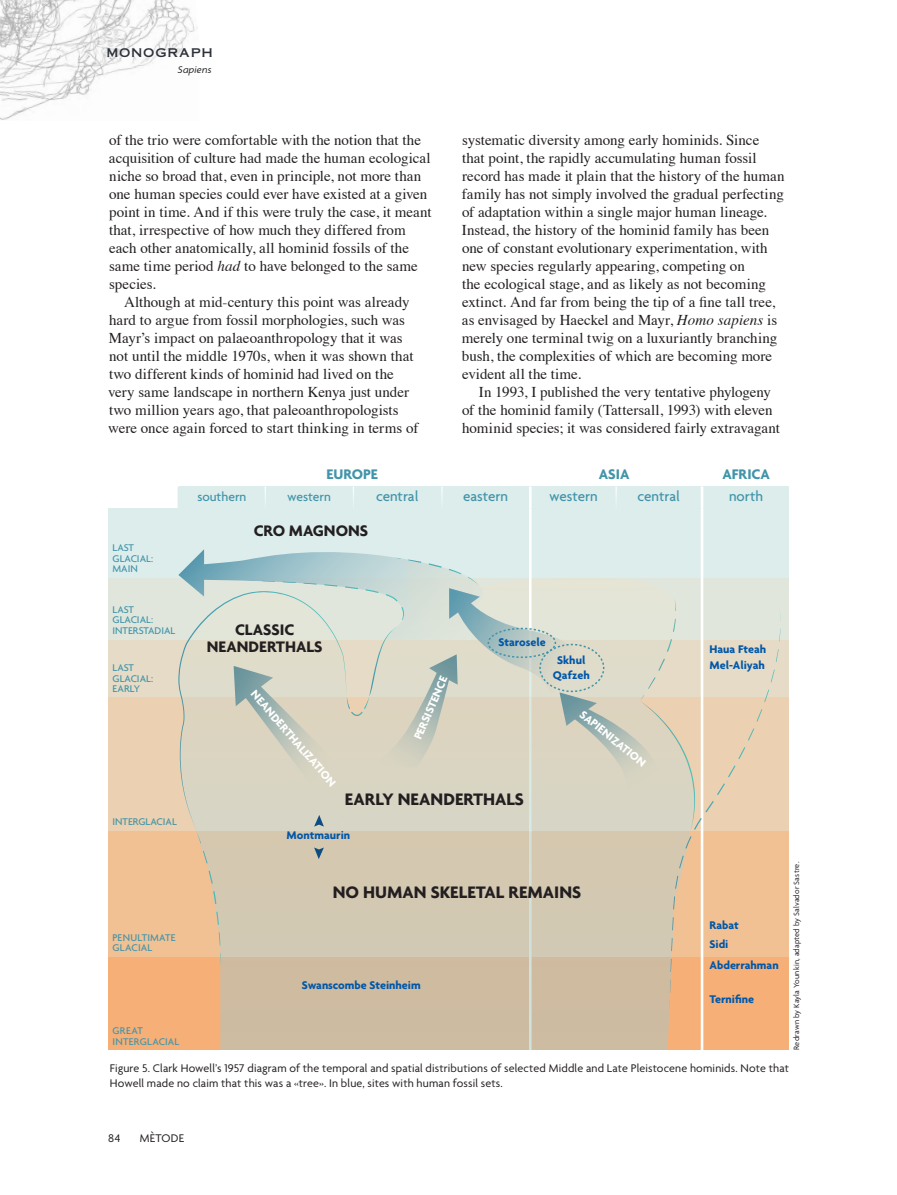
<style>
.page{position:relative;width:897px;height:1195px;background:#fff}
.page>*{position:absolute;margin:0;border:0;box-sizing:border-box;transform-origin:0 0}
._04_DATOS{font:700 18px "Agenda";color:#231f20}
._04_DATOS-2{font:700 16.5px/16.5px "Agenda";color:#231f20;text-align:center}
.t1{font:15px/18px "Times";color:#231f20}
._04_DATOS-3{font:500 15px "Agenda";color:#4194a9}
._04_DATOS-4{font:700 15px "Agenda";color:#4194a9}
._04_DATOS-5{font:500 13.5px "Agenda";color:#4194a9}
._09_PEUS_DE_FOTO{font:12px/15px "Agenda";letter-spacing:.015em;color:#231f20}
._04_DATOS-6{font:700 12px "Agenda";color:#0157a8}
._04_DATOS-7{font:700 12px "Agenda";color:#fff}
.t2{font:12px "Copperplate Thirty One AB";letter-spacing:.06em;color:#2d323a}
._04_DATOS-8{font:500 10.5px/10.5px "Agenda";color:#4194a9}
._04_DATOS-9{font:500 10.5px/10.5px "Agenda";letter-spacing:.02em;color:#4194a9}
._04_DATOS-10{font:500 10.5px/10.5px "Agenda";letter-spacing:.025em;color:#4194a9}
.t3{font:italic 10.5px "Agenda";letter-spacing:.02em;color:#231f20}
._15_CREDITOS_FOTOGRA{font:8.25px "Agenda";letter-spacing:.02em;color:#231f20}
.s1{font-style:italic}
</style>
<div class="page">
<img style="left:0;top:0;width:198px;height:120px">
<div style="left:179px;top:486px;width:610px;height:22px;background:#dcedec"></div>
<div style="left:108px;top:830px;width:681px;height:128px;background:#f1c093"></div>
<div style="left:108px;top:696px;width:681px;height:135px;background:#ebd0b1"></div>
<div style="left:108px;top:639px;width:681px;height:57px;background:#e6dbc6"></div>
<div style="left:108px;top:578px;width:681px;height:61px;background:#e0e6dc"></div>
<div style="left:108px;top:508px;width:681px;height:70px;background:#dcedec"></div>
<div style="left:108px;top:958px;width:681px;height:92px;background:#f6af77"></div>
<hr style="left:701px;top:508px;width:2px;height:542px;background:#fff">
<hr style="left:529px;top:508px;width:3px;height:163px;background:#fff">
<div style="left:220px;top:972px;width:451px;height:78px;background:#cdbba1"></div>
<svg style="left:615px;top:486px;width:2px;height:15px"></svg>
<svg style="left:441px;top:486px;width:2px;height:13px"></svg>
<svg style="left:353px;top:486px;width:1px;height:18px"></svg>
<svg style="left:265px;top:486px;width:1px;height:16px"></svg>
<hr style="left:178px;top:486px;width:2px;height:22px;background:#dcedec">
<hr style="left:529px;top:486px;width:3px;height:22px;background:#fff">
<hr style="left:701px;top:486px;width:2px;height:22px;background:#fff">
<svg style="left:178px;top:544px;width:602px;height:428px"></svg>
<p class="t2" style="left:106px;top:46px;width:108px">MONOGRAPH</p>
<p class="t3" style="left:178px;top:63px;width:35px">Sapiens</p>
<p class="t1" style="left:109px;top:130px;width:324px">of the trio were comfortable with the notion that the acquisition of culture had made the human ecological niche so broad that, even in principle, not more than one human species could ever have existed at a given point in time. And if this were truly the case, it meant that, irrespective of how much they differed from each other anatomically, all hominid fossils of the same time period <span class="s1">had</span> to have belonged to the same species.</p>
<p class="t1" style="left:108px;top:292px;width:312px;text-indent:16px">Although at mid-century this point was already hard to argue from fossil morphologies, such was Mayr’s impact on palaeoanthropology that it was not until the middle 1970s, when it was shown that two different kinds of hominid had lived on the very same landscape in northern Kenya just under two million years ago, that paleoanthropologists were once again forced to start thinking in terms of</p>
<p class="_04_DATOS-4" style="left:326px;top:464px;width:53px">EUROPE</p>
<p class="t1" style="left:462px;top:130px;width:324px">systematic diversity among early hominids. Since that point, the rapidly accumulating human fossil record has made it plain that the history of the human family has not simply involved the gradual perfecting of adaptation within a single major human lineage.<br>Instead, the history of the hominid family has been one of constant evolutionary experimentation, with new species regularly appearing, competing on<br>the ecological stage, and as likely as not becoming extinct. And far from being the tip of a fine tall tree, as envisaged by Haeckel and Mayr, <span class="s1">Homo sapiens</span> is merely one terminal twig on a luxuriantly branching bush, the complexities of which are becoming more evident all the time.</p>
<p class="t1" style="left:462px;top:382px;width:319px;text-align:center">In 1993, I published the very tentative phylogeny<br>of the hominid family (Tattersall, 1993) with eleven hominid species; it was considered fairly extravagant</p>
<p class="_04_DATOS-4" style="left:599px;top:464px;width:32px">ASIA</p>
<p class="_04_DATOS-4" style="left:722px;top:464px;width:49px">AFRICA</p>
<p class="_04_DATOS-5" style="left:197px;top:488px;width:51px">southern</p>
<p class="_04_DATOS-5" style="left:287px;top:488px;width:45px">western</p>
<p class="_04_DATOS-3" style="left:376px;top:487px;width:44px">central</p>
<p class="_04_DATOS-3" style="left:463px;top:487px;width:47px">eastern</p>
<p class="_04_DATOS-3" style="left:549px;top:487px;width:50px">western</p>
<p class="_04_DATOS-3" style="left:638px;top:487px;width:44px">central</p>
<p class="_04_DATOS-3" style="left:729px;top:487px;width:36px">north</p>
<p class="_04_DATOS-8" style="left:113px;top:542px;width:42px">LAST<br>GLACIAL:<br>MAIN</p>
<p class="_04_DATOS-8" style="left:113px;top:604px;width:64px">LAST<br>GLACIAL:<br>INTERSTADIAL</p>
<p class="_04_DATOS-8" style="left:113px;top:662px;width:42px">LAST<br>GLACIAL:<br>EARLY</p>
<p class="_04_DATOS-8" style="left:113px;top:816px;width:66px">INTERGLACIAL</p>
<p class="_04_DATOS-9" style="left:113px;top:932px;width:65px">PENULTIMATE<br>GLACIAL</p>
<p class="_04_DATOS-10" style="left:113px;top:1025px;width:68px">GREAT<br>INTERGLACIAL</p>
<p class="_04_DATOS-2" style="left:254px;top:521px;width:116px">CRO MAGNONS</p>
<p class="_04_DATOS-2" style="left:207px;top:621px;width:117px">CLASSIC<br>NEANDERTHALS</p>
<p class="_04_DATOS-7" style="left:259px;top:687px;width:125px;rotate:49deg">NEANDERTHALIZATION</p>
<p class="_04_DATOS-7" style="left:411px;top:736px;width:69px;rotate:-67deg">PERSISTENCE</p>
<p class="_04_DATOS-6" style="left:498px;top:635px;width:49px">Starosele</p>
<p class="_04_DATOS-6" style="left:557px;top:653px;width:30px">Skhul</p>
<p class="_04_DATOS-6" style="left:553px;top:668px;width:38px">Qafzeh</p>
<p class="_04_DATOS-7" style="left:586px;top:707px;width:83px;rotate:39deg">SAPIENIZATION</p>
<p class="_04_DATOS" style="left:345px;top:787px;width:181px">EARLY NEANDERTHALS</p>
<p class="_04_DATOS-6" style="left:287px;top:827px;width:65px">Montmaurin</p>
<p class="_04_DATOS" style="left:333px;top:881px;width:250px">NO HUMAN SKELETAL REMAINS</p>
<p class="_04_DATOS-6" style="left:302px;top:977px;width:120px">Swanscombe Steinheim</p>
<p class="_04_DATOS-6" style="left:709px;top:641px;width:58px">Haua Fteah</p>
<p class="_04_DATOS-6" style="left:709px;top:657px;width:57px">Mel-Aliyah</p>
<p class="_04_DATOS-6" style="left:709px;top:918px;width:31px">Rabat</p>
<p class="_04_DATOS-6" style="left:709px;top:936px;width:20px">Sidi</p>
<p class="_04_DATOS-6" style="left:709px;top:958px;width:71px">Abderrahman</p>
<p class="_04_DATOS-6" style="left:709px;top:991px;width:46px">Ternifine</p>
<p class="_15_CREDITOS_FOTOGRA" style="left:792px;top:1050px;width:189px;rotate:-90deg">Redrawn by Kayla Younkin, adapted by Salvador Sastre.</p>
<p class="_09_PEUS_DE_FOTO" style="left:110px;top:1060px;width:681px">Figure 5. Clark Howell’s 1957 diagram of the temporal and spatial distributions of selected Middle and Late Pleistocene hominids. Note that<br>Howell made no claim that this was a «tree». In blue, sites with human fossil sets.</p>
<p class="_09_PEUS_DE_FOTO" style="left:108px;top:1130px;width:14px">84</p>
<p class="_09_PEUS_DE_FOTO" style="left:140px;top:1130px;width:46px">MÈTODE</p>
</div>
